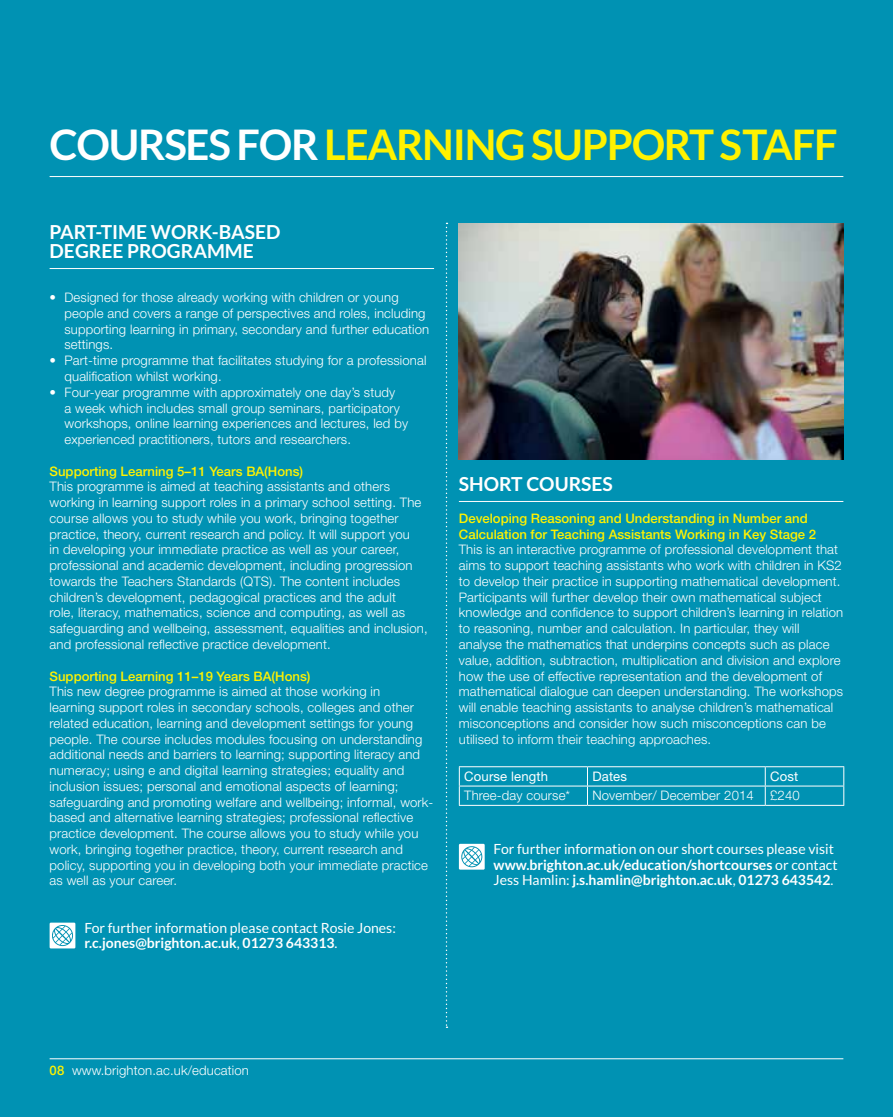
<style>
.page{position:relative;width:893px;height:1117px;background:#fff}
.page>*{position:absolute;margin:0;border:0;box-sizing:border-box;transform-origin:0 0}
.t1{font:700 42px "Lato";letter-spacing:-.03em;color:#fff200}
.t2{font:700 19.25px/19.2px "Lato";color:#fff}
.t3{font:700 14px/15.8px "Lato";color:#fff}
.t4{font:14px/15.8px "Lato";color:#fff}
.t5{font:300 13.12px/15.8px "Helvetica Neue LT Std";letter-spacing:.01em;color:#fff}
.t6{font:500 13.12px/15.8px "Helvetica Neue LT Std";color:#fff200}
.t7{font:13.12px "Helvetica Neue LT Std";letter-spacing:.01em;color:#fff}
.s1{color:#fff}
.s2{font-weight:700}
.s3{font-weight:400}
.s4{font-weight:500;color:#fff200}
</style>
<div class="page">
<div style="left:0;top:0;width:893px;height:1116px;background:#0092b3"></div>
<hr style="left:50px;top:176px;width:793px;height:1px;background:#fff">
<hr style="left:50px;top:1058px;width:793px;height:1px;background:#fff">
<hr style="left:50px;top:268px;width:384px;height:1px;background:#fff">
<svg style="left:446px;top:223px;width:1px;height:804px"></svg>
<hr style="left:459px;top:501px;width:384px;height:1px;background:#fff">
<hr style="left:459px;top:766px;width:128px;height:1px;background:#fff">
<hr style="left:587px;top:766px;width:178px;height:1px;background:#fff">
<hr style="left:765px;top:766px;width:79px;height:1px;background:#fff">
<hr style="left:459px;top:785px;width:128px;height:1px;background:#fff">
<svg style="left:459px;top:767px;width:1px;height:37px"></svg>
<hr style="left:587px;top:785px;width:178px;height:1px;background:#fff">
<svg style="left:587px;top:767px;width:1px;height:37px"></svg>
<hr style="left:765px;top:785px;width:79px;height:1px;background:#fff">
<svg style="left:765px;top:767px;width:1px;height:37px"></svg>
<svg style="left:843px;top:767px;width:1px;height:37px"></svg>
<hr style="left:459px;top:804px;width:128px;height:1px;background:#fff">
<hr style="left:587px;top:804px;width:178px;height:1px;background:#fff">
<hr style="left:765px;top:804px;width:79px;height:1px;background:#fff">
<svg style="left:459px;top:843px;width:26px;height:26px"></svg>
<svg style="left:50px;top:922px;width:25px;height:26px"></svg>
<img style="left:459px;top:223px;width:384px;height:236px">
<h1 class="t1" style="left:50px;top:121px;width:789px"><span class="s1">COURSES FOR</span> LEARNING SUPPORT STAFF</h1>
<h2 class="t2" style="left:50px;top:222px;width:233px">PART-TIME WORK-BASED<br>DEGREE PROGRAMME</h2>
<p class="t5" style="left:64px;top:289px;width:366px;text-indent:-15px">• Designed for those already working with children or young people and covers a range of perspectives and roles, including supporting learning in primary, secondary and further education settings.</p>
<p class="t5" style="left:64px;top:352px;width:363px;text-indent:-15px">• Part-time programme that facilitates studying for a professional qualification whilst working.</p>
<p class="t5" style="left:64px;top:384px;width:345px;text-indent:-15px">• Four-year programme with approximately one day’s study<br>a week which includes small group seminars, participatory workshops, online learning experiences and lectures, led by experienced practitioners, tutors and researchers.</p>
<p class="t6" style="left:50px;top:463px;width:255px">Supporting Learning 5–11 Years BA(Hons)</p>
<p class="t5" style="left:50px;top:478px;width:380px">This programme is aimed at teaching assistants and others working in learning support roles in a primary school setting. The course allows you to study while you work, bringing together practice, theory, current research and policy. It will support you<br>in developing your immediate practice as well as your career, professional and academic development, including progression towards the Teachers Standards (QTS). The content includes children’s development, pedagogical practices and the adult<br>role, literacy, mathematics, science and computing, as well as safeguarding and wellbeing, assessment, equalities and inclusion, and professional reflective practice development.</p>
<p class="t6" style="left:50px;top:667px;width:262px">Supporting Learning 11–19 Years BA(Hons)</p>
<p class="t5" style="left:50px;top:683px;width:385px">This new degree programme is aimed at those working in<br>learning support roles in secondary schools, colleges and other related education, learning and development settings for young people. The course includes modules focusing on understanding additional needs and barriers to learning; supporting literacy and numeracy; using e and digital learning strategies; equality and inclusion issues; personal and emotional aspects of learning; safeguarding and promoting welfare and wellbeing; informal, work&shy;based and alternative learning strategies; professional reflective practice development. The course allows you to study while you work, bringing together practice, theory, current research and policy, supporting you in developing both your immediate practice as well as your career.</p>
<p class="t4" style="left:84px;top:919px;width:313px">For further information please contact Rosie Jones: <span class="s2">r.c.jones@brighton.ac.uk</span>, <span class="s2">01273 643313</span>.</p>
<h2 class="t2" style="left:459px;top:474px;width:156px">SHORT COURSES</h2>
<p class="t6" style="left:459px;top:510px;width:359px">Developing Reasoning and Understanding in Number and<br>Calculation for Teaching Assistants Working in Key Stage 2</p>
<p class="t5" style="left:459px;top:541px;width:386px">This is an interactive programme of professional development that aims to support teaching assistants who work with children in KS2 to develop their practice in supporting mathematical development.<br>Participants will further develop their own mathematical subject knowledge and confidence to support children’s learning in relation to reasoning, number and calculation. In particular, they will analyse the mathematics that underpins concepts such as place value, addition, subtraction, multiplication and division and explore how the use of effective representation and the development of mathematical dialogue can deepen understanding. The workshops will enable teaching assistants to analyse children’s mathematical misconceptions and consider how such misconceptions can be utilised to inform their teaching approaches.</p>
<p class="t7" style="left:464px;top:768px;width:85px">Course length</p>
<p class="t7" style="left:592px;top:768px;width:36px">Dates</p>
<p class="t7" style="left:770px;top:768px;width:30px">Cost</p>
<p class="t5" style="left:464px;top:787px;width:107px">Three-day course*</p>
<p class="t5" style="left:592px;top:787px;width:209px">November/ December 2014 £240</p>
<p class="t3" style="left:494px;top:840px;width:345px"><span class="s3">For further information on our short courses please visit </span>www.brighton.ac.uk/education/shortcourses <span class="s3">or contact<br>Jess Hamlin:</span> j.s.hamlin@brighton.ac.uk<span class="s3">,</span> 01273 643542<span class="s3">.</span></p>
<p class="t5" style="left:50px;top:1061px;width:201px"><span class="s4">08</span> www.brighton.ac.uk/education</p>
</div>
